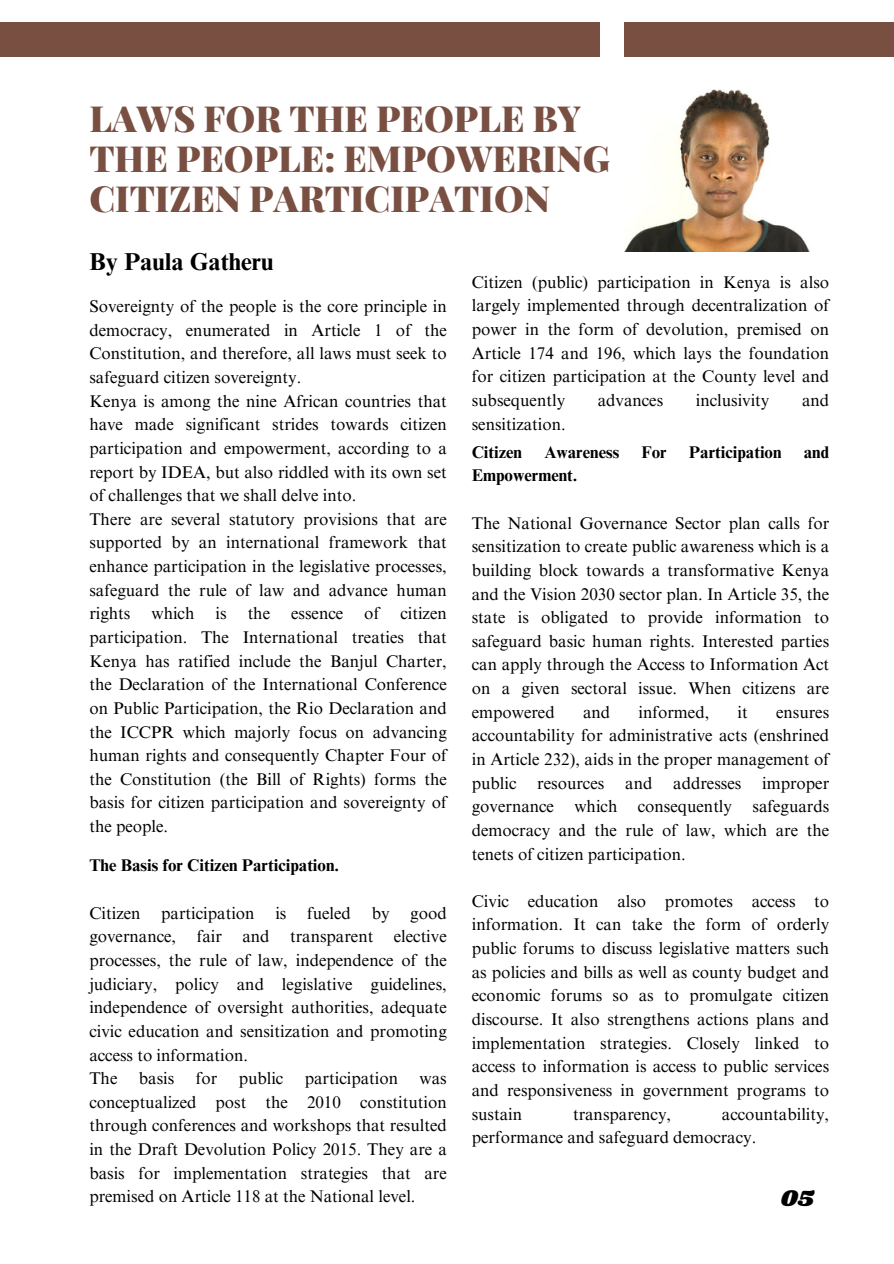
<style>
.page{position:relative;width:894px;height:1264px;background:#fff}
.page>*{position:absolute;margin:0;border:0;box-sizing:border-box;transform-origin:0 0}
.t1{font:900 36.15px/39.6px "Playfair Display";color:#794f42}
.t2{font:700 24.45px "Times NRMT Pro";color:#000}
.t3{font:23.7px "Shrikhand";color:#000}
.t4{font:16.95px/23.7px "Times NRMT Pro";color:#000;text-align:justify}
.t5{font:700 16.95px "Times NRMT Pro";color:#000}
</style>
<div class="page">
<img style="left:624px;top:89px;width:186px;height:162px">
<div style="left:0;top:22px;width:599px;height:35px;background:#794f42"></div>
<div style="left:624px;top:22px;width:269px;height:35px;background:#794f42"></div>
<p class="t1" style="left:89px;top:98px;width:522px">LAWS FOR THE PEOPLE BY<br>THE PEOPLE: EMPOWERING<br>CITIZEN PARTICIPATION</p>
<p class="t2" style="left:89px;top:253px;width:186px">By Paula Gatheru</p>
<p class="t4" style="left:89px;top:296px;width:359px">Sovereignty of the people is the core principle in democracy, enumerated in Article 1 of the Constitution, and therefore, all laws must seek to safeguard citizen sovereignty.</p>
<h1 class="t4" style="left:89px;top:391px;width:359px">Kenya is among the nine African countries that have made significant strides towards citizen participation and empowerment, according to a report by IDEA, but also riddled with its own set of challenges that we shall delve into.</h1>
<h2 class="t4" style="left:89px;top:509px;width:359px">There are several statutory provisions that are supported by an international framework that enhance participation in the legislative processes, safeguard the rule of law and advance human rights which is the essence of citizen participation. The International treaties that Kenya has ratified include the Banjul Charter, the Declaration of the International Conference on Public Participation, the Rio Declaration and the ICCPR which majorly focus on advancing human rights and consequently Chapter Four of the Constitution (the Bill of Rights) forms the basis for citizen participation and sovereignty of the people.</h2>
<p class="t5" style="left:89px;top:859px;width:251px">The Basis for Citizen Participation.</p>
<h3 class="t4" style="left:89px;top:903px;width:359px">Citizen participation is fueled by good governance, fair and transparent elective processes, the rule of law, independence of the judiciary, policy and legislative guidelines, independence of oversight authorities, adequate civic education and sensitization and promoting access to information.</h3>
<p class="t4" style="left:89px;top:1068px;width:30px">The</p>
<p class="t4" style="left:139px;top:1068px;width:37px">basis</p>
<p class="t4" style="left:196px;top:1068px;width:23px">for</p>
<p class="t4" style="left:239px;top:1068px;width:46px">public</p>
<p class="t4" style="left:305px;top:1068px;width:95px">participation</p>
<p class="t4" style="left:89px;top:1068px;width:359px;text-indent:330px">was conceptualized post the 2010 constitution through conferences and workshops that resulted in the Draft Devolution Policy 2015. They are a basis for implementation strategies that are premised on Article 118 at the National level.</p>
<p class="t4" style="left:471px;top:272px;width:359px">Citizen (public) participation in Kenya is also largely implemented through decentralization of power in the form of devolution, premised on Article 174 and 196, which lays the foundation for citizen participation at the County level and subsequently</p>
<p class="t4" style="left:597px;top:390px;width:67px">advances</p>
<p class="t4" style="left:695px;top:390px;width:75px">inclusivity</p>
<p class="t4" style="left:801px;top:390px;width:29px">and</p>
<p class="t4" style="left:471px;top:414px;width:95px">sensitization.</p>
<h3 class="t5" style="left:471px;top:445px;width:52px">Citizen</h3>
<h3 class="t5" style="left:544px;top:445px;width:76px">Awareness</h3>
<h3 class="t5" style="left:641px;top:445px;width:27px">For</h3>
<h3 class="t5" style="left:688px;top:445px;width:94px">Participation</h3>
<h3 class="t5" style="left:803px;top:445px;width:27px">and</h3>
<h3 class="t5" style="left:471px;top:469px;width:107px">Empowerment.</h3>
<p class="t4" style="left:471px;top:513px;width:359px">The National Governance Sector plan calls for sensitization to create public awareness which is a building block towards a transformative Kenya and the Vision 2030 sector plan. In Article 35, the state is obligated to provide information to safeguard basic human rights. Interested parties can apply through the Access to Information Act on a given sectoral issue. When citizens are empowered</p>
<p class="t4" style="left:583px;top:702px;width:29px">and</p>
<p class="t4" style="left:638px;top:702px;width:72px">informed,</p>
<p class="t4" style="left:737px;top:702px;width:12px">it</p>
<p class="t4" style="left:471px;top:702px;width:359px;text-indent:304px">ensures accountability for administrative acts (enshrined in Article 232), aids in the proper management of public resources and addresses improper governance which consequently safeguards democracy and the rule of law, which are the tenets of citizen participation.</p>
<p class="t4" style="left:471px;top:891px;width:359px">Civic education also promotes access to information. It can take the form of orderly public forums to discuss legislative matters such as policies and bills as well as county budget and economic forums so as to promulgate citizen discourse. It also strengthens actions plans and implementation strategies. Closely linked to access to information is access to public services and responsiveness in government programs to sustain</p>
<p class="t4" style="left:471px;top:1103px;width:359px;text-indent:250px">accountability, performance and safeguard democracy.</p>
<p class="t4" style="left:573px;top:1103px;width:100px">transparency,</p>
<p class="t3" style="left:780px;top:1181px;width:34px">05</p>
</div>
